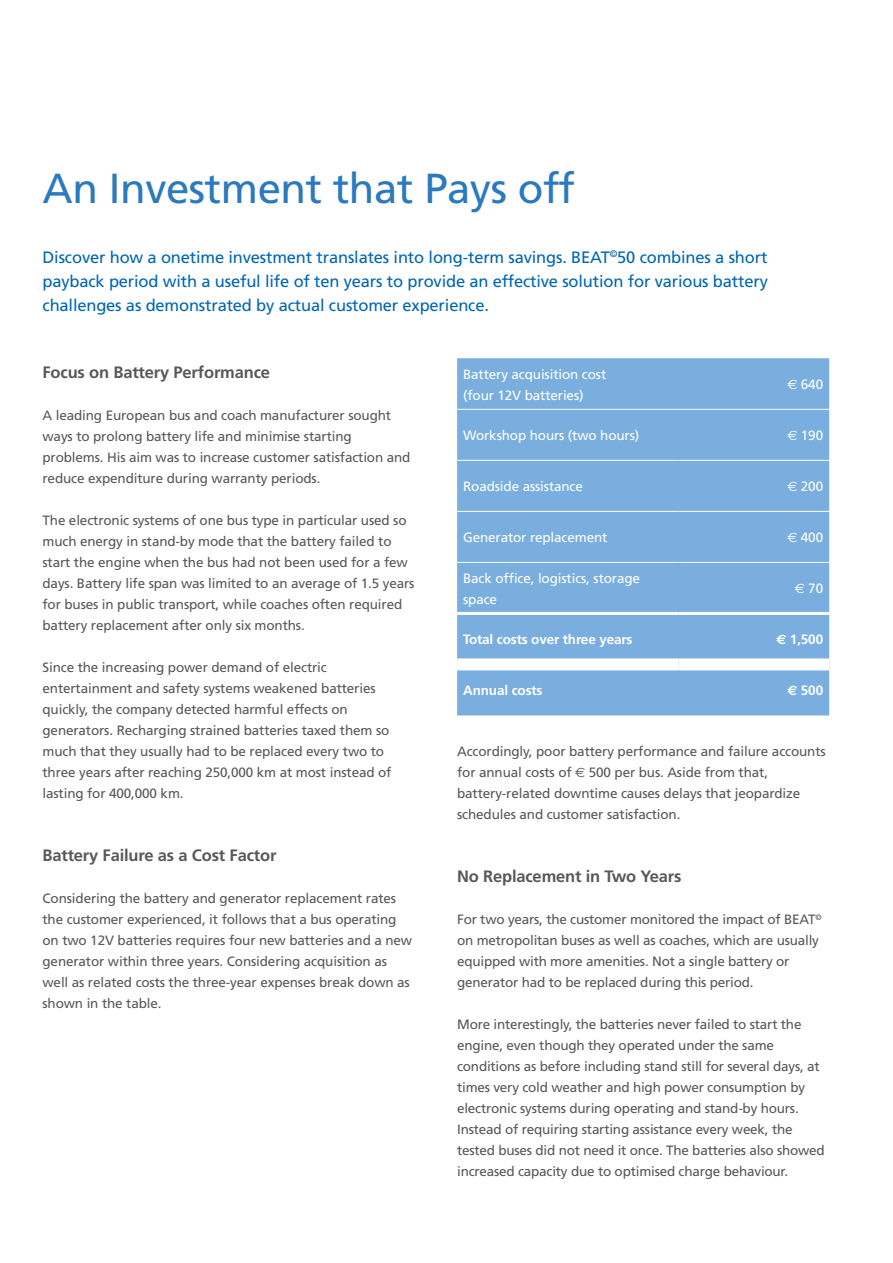
<style>
.page{position:relative;width:893px;height:1263px;background:#fff}
.page>*{position:absolute;margin:0;border:0;box-sizing:border-box;transform-origin:0 0}
.t1{font:42px "Frutiger";letter-spacing:-.01em;color:#2b79be}
.t2{font:16.5px/24px "Frutiger";letter-spacing:-.01em;color:#0166b3;text-align:justify}
.t3{font:700 16.5px "Frutiger";letter-spacing:-.01em;color:#57585a}
.t4{font:13.5px/21px "Frutiger";letter-spacing:-.01em;color:#57585a}
.t5{font:13.5px/21px "Frutiger";letter-spacing:-.01em;color:#fff}
.t6{font:700 13.5px "Frutiger";letter-spacing:-.01em;color:#fff}
.s1{font-family:"Euro Sans"}
</style>
<div class="page">
<svg style="left:457px;top:358px;width:372px;height:357px;background:#7aafde"></svg>
<hr style="left:457px;top:409px;width:221px;height:1px;background:#fff">
<hr style="left:678px;top:409px;width:151px;height:1px;background:#fff">
<hr style="left:457px;top:460px;width:221px;height:1px;background:#fff">
<hr style="left:678px;top:460px;width:151px;height:1px;background:#fff">
<hr style="left:457px;top:511px;width:221px;height:1px;background:#fff">
<hr style="left:678px;top:511px;width:151px;height:1px;background:#fff">
<hr style="left:457px;top:562px;width:221px;height:1px;background:#fff">
<hr style="left:678px;top:562px;width:151px;height:1px;background:#fff">
<hr style="left:457px;top:612px;width:221px;height:3px;background:#fff">
<hr style="left:678px;top:612px;width:151px;height:3px;background:#fff">
<div style="left:457px;top:658px;width:221px;height:12px;background:#fff"></div>
<div style="left:678px;top:658px;width:151px;height:12px;background:#fff"></div>
<h1 class="t1" style="left:43px;top:163px;width:534px">An Investment that Pays off</h1>
<p class="t2" style="left:43px;top:245px;width:727px">Discover how a onetime investment translates into long-term savings. BEAT<sup>©</sup>50 combines a short payback period with a useful life of ten years to provide an effective solution for various battery challenges as demonstrated by actual customer experience.</p>
<p class="t3" style="left:43px;top:363px;width:229px">Focus on Battery Performance</p>
<p class="t4" style="left:43px;top:405px;width:370px">A leading European bus and coach manufacturer sought ways to prolong battery life and minimise starting problems. His aim was to increase customer satisfaction and reduce expenditure during warranty periods.</p>
<p class="t4" style="left:43px;top:510px;width:374px">The electronic systems of one bus type in particular used so much energy in stand-by mode that the battery failed to start the engine when the bus had not been used for a few days. Battery life span was limited to an average of 1.5 years for buses in public transport, while coaches often required battery replacement after only six months.</p>
<p class="t4" style="left:43px;top:657px;width:350px">Since the increasing power demand of electric entertainment and safety systems weakened batteries quickly, the company detected harmful effects on generators. Recharging strained batteries taxed them so much that they usually had to be replaced every two to three years after reaching 250,000 km at most instead of lasting for 400,000 km.</p>
<p class="t3" style="left:43px;top:846px;width:235px">Battery Failure as a Cost Factor</p>
<p class="t4" style="left:43px;top:888px;width:371px">Considering the battery and generator replacement rates the customer experienced, it follows that a bus operating on two 12V batteries requires four new batteries and a new generator within three years. Considering acquisition as well as related costs the three-year expenses break down as shown in the table.</p>
<p class="t5" style="left:463px;top:363px;width:145px">Battery acquisition cost (four 12V batteries)</p>
<p class="t5" style="left:787px;top:374px;width:37px"><span class="s1">€</span> 640</p>
<p class="t5" style="left:463px;top:425px;width:178px">Workshop hours (two hours)</p>
<p class="t5" style="left:787px;top:425px;width:37px"><span class="s1">€</span> 190</p>
<p class="t5" style="left:463px;top:476px;width:121px">Roadside assistance</p>
<p class="t5" style="left:787px;top:476px;width:37px"><span class="s1">€</span> 200</p>
<p class="t5" style="left:463px;top:527px;width:146px">Generator replacement</p>
<p class="t5" style="left:787px;top:527px;width:37px"><span class="s1">€</span> 400</p>
<p class="t5" style="left:463px;top:567px;width:178px">Back office, logistics, storage space</p>
<p class="t5" style="left:795px;top:578px;width:30px"><span class="s1">€</span> 70</p>
<p class="t6" style="left:463px;top:632px;width:171px">Total costs over three years</p>
<p class="t6" style="left:776px;top:632px;width:48px"><span class="s1">€</span> 1,500</p>
<p class="t6" style="left:463px;top:683px;width:81px">Annual costs</p>
<p class="t6" style="left:787px;top:683px;width:37px"><span class="s1">€</span> 500</p>
<p class="t4" style="left:457px;top:741px;width:370px">Accordingly, poor battery performance and failure accounts for annual costs of <span class="s1">€</span> 500 per bus. Aside from that, battery-related downtime causes delays that jeopardize schedules and customer satisfaction.</p>
<p class="t3" style="left:457px;top:867px;width:226px">No Replacement in Two Years</p>
<p class="t4" style="left:457px;top:909px;width:366px">For two years, the customer monitored the impact of BEAT<sup>© </sup>on metropolitan buses as well as coaches, which are usually equipped with more amenities. Not a single battery or generator had to be replaced during this period.</p>
<p class="t4" style="left:457px;top:1014px;width:369px">More interestingly, the batteries never failed to start the engine, even though they operated under the same conditions as before including stand still for several days, at times very cold weather and high power consumption by electronic systems during operating and stand-by hours.<br>Instead of requiring starting assistance every week, the tested buses did not need it once. The batteries also showed increased capacity due to optimised charge behaviour.</p>
</div>
